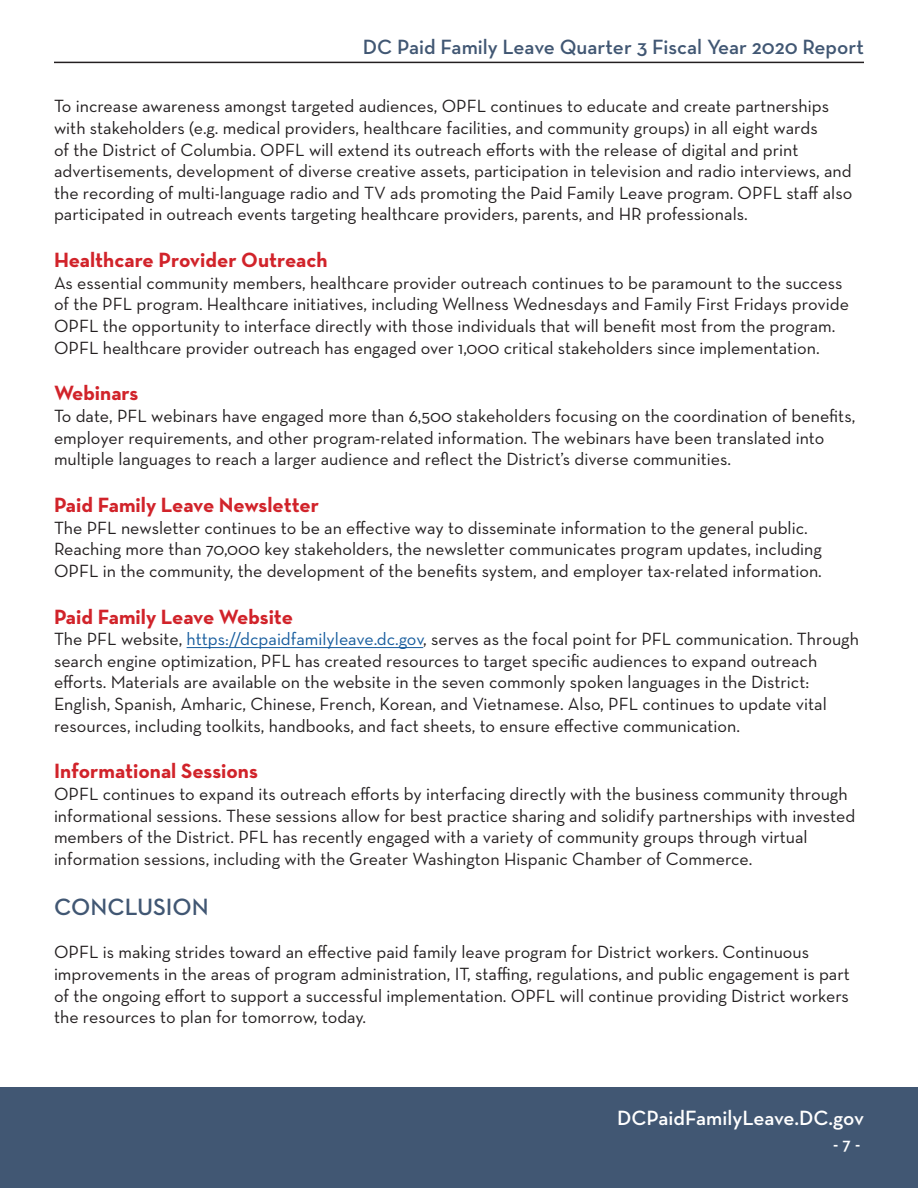
<style>
.page{position:relative;width:918px;height:1188px;background:#fff}
.page>*{position:absolute;margin:0;border:0;box-sizing:border-box;transform-origin:0 0}
.t1{font:600 24px "Neutra Text";color:#415773}
.t2{font:700 21px "Neutra Text";color:#d1232a}
.t3{font:600 21px "Neutra Text";color:#415773}
.t4{font:600 21px "Neutra Text";color:#fff}
.t5{font:18px/21.6px "Neutra Text";color:#231f20}
.t6{font:600 18px "Neutra Text";color:#fff}
.s1{color:#175d9e}
</style>
<div class="page">
<hr style="left:54px;top:62px;width:810px;height:1px;background:#231f20">
<div style="left:0;top:1088px;width:918px;height:100px;background:#415773"></div>
<hr style="left:187px;top:647px;width:236px;height:1px;background:#175d9e">
<p class="t3" style="left:363px;top:34px;width:503px">DC Paid Family Leave Quarter 3 Fiscal Year 2020 Report</p>
<p class="t5" style="left:54px;top:95px;width:800px">To increase awareness amongst targeted audiences, OPFL continues to educate and create partnerships with stakeholders (e.g. medical providers, healthcare facilities, and community groups) in all eight wards<br>of the District of Columbia. OPFL will extend its outreach efforts with the release of digital and print advertisements, development of diverse creative assets, participation in television and radio interviews, and the recording of multi-language radio and TV ads promoting the Paid Family Leave program. OPFL staff also participated in outreach events targeting healthcare providers, parents, and HR professionals.</p>
<p class="t2" style="left:54px;top:247px;width:275px">Healthcare Provider Outreach</p>
<p class="t5" style="left:54px;top:272px;width:796px">As essential community members, healthcare provider outreach continues to be paramount to the success of the PFL program. Healthcare initiatives, including Wellness Wednesdays and Family First Fridays provide OPFL the opportunity to interface directly with those individuals that will benefit most from the program.<br>OPFL healthcare provider outreach has engaged over 1,000 critical stakeholders since implementation.</p>
<p class="t2" style="left:54px;top:380px;width:86px">Webinars</p>
<p class="t5" style="left:54px;top:405px;width:803px">To date, PFL webinars have engaged more than 6,500 stakeholders focusing on the coordination of benefits, employer requirements, and other program-related information. The webinars have been translated into multiple languages to reach a larger audience and reflect the District’s diverse communities.</p>
<p class="t2" style="left:54px;top:492px;width:267px">Paid Family Leave Newsletter</p>
<p class="t5" style="left:54px;top:516px;width:769px">The PFL newsletter continues to be an effective way to disseminate information to the general public.<br>Reaching more than 70,000 key stakeholders, the newsletter communicates program updates, including<br>OPFL in the community, the development of the benefits system, and employer tax-related information.</p>
<p class="t2" style="left:54px;top:603px;width:241px">Paid Family Leave Website</p>
<p class="t5" style="left:54px;top:628px;width:806px">The PFL website, <span class="s1">https://dcpaidfamilyleave.dc.gov</span>, serves as the focal point for PFL communication. Through search engine optimization, PFL has created resources to target specific audiences to expand outreach efforts. Materials are available on the website in the seven commonly spoken languages in the District:<br>English, Spanish, Amharic, Chinese, French, Korean, and Vietnamese. Also, PFL continues to update vital resources, including toolkits, handbooks, and fact sheets, to ensure effective communication.</p>
<p class="t2" style="left:54px;top:758px;width:205px">Informational Sessions</p>
<p class="t5" style="left:54px;top:783px;width:803px">OPFL continues to expand its outreach efforts by interfacing directly with the business community through informational sessions. These sessions allow for best practice sharing and solidify partnerships with invested members of the District. PFL has recently engaged with a variety of community groups through virtual information sessions, including with the Greater Washington Hispanic Chamber of Commerce.</p>
<h1 class="t1" style="left:54px;top:892px;width:156px">CONCLUSION</h1>
<p class="t5" style="left:54px;top:941px;width:797px">OPFL is making strides toward an effective paid family leave program for District workers. Continuous improvements in the areas of program administration, IT, staffing, regulations, and public engagement is part of the ongoing effort to support a successful implementation. OPFL will continue providing District workers the resources to plan for tomorrow, today.</p>
<p class="t4" style="left:617px;top:1105px;width:248px">DCPaidFamilyLeave.DC.gov</p>
<p class="t6" style="left:833px;top:1133px;width:29px">- 7 -</p>
</div>
